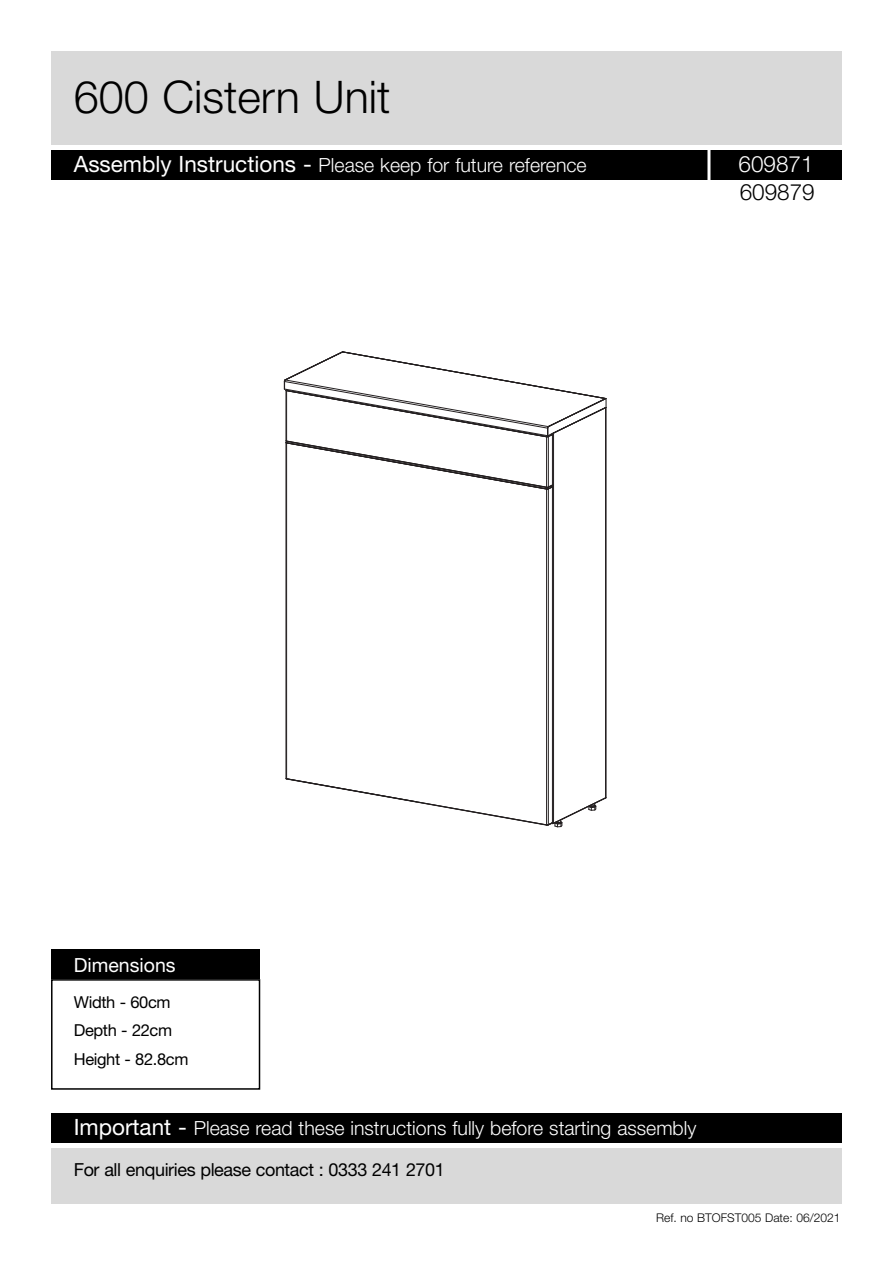
<style>
.page{position:relative;width:893px;height:1263px;background:#fff}
.page>*{position:absolute;margin:0;border:0;box-sizing:border-box;transform-origin:0 0}
.t1{font:300 45px "Helvetica Neue";color:#000}
.t2{font:300 22.5px "Helvetica Neue";color:#fff}
.t3{font:300 22.5px "Helvetica Neue";color:#000}
.t4{font:300 19.5px "Helvetica Neue";color:#fff}
.t5{font:19.5px "Helvetica Neue";color:#fff}
.t6{font:18px "Helvetica Neue";letter-spacing:-.02em;color:#000}
.t7{font:16.5px/28.5px "Helvetica Neue";letter-spacing:-.02em;color:#000}
.t8{font:300 12px "Helvetica Neue";color:#000}
.s1{font-weight:400;font-size:22.5px}
</style>
<div class="page">
<svg style="left:285px;top:490px;width:267px;height:287px"></svg>
<hr style="left:552px;top:487px;width:1px;height:336px;background:#231f20">
<hr style="left:553px;top:433px;width:1px;height:390px;background:#231f20">
<hr style="left:605px;top:407px;width:1px;height:391px;background:#231f20">
<svg style="left:283px;top:351px;width:324px;height:139px"></svg>
<svg style="left:285px;top:777px;width:322px;height:51px"></svg>
<div style="left:51px;top:51px;width:791px;height:94px;background:#d9d9d9"></div>
<div style="left:51px;top:1148px;width:791px;height:55px;background:#d9d9d9"></div>
<div style="left:51px;top:979px;width:209px;height:111px;border:2px solid #000"></div>
<div style="left:51px;top:150px;width:791px;height:30px;background:#000"></div>
<div style="left:51px;top:1113px;width:791px;height:30px;background:#000"></div>
<div style="left:51px;top:949px;width:209px;height:30px;background:#000"></div>
<hr style="left:707px;top:148px;width:3px;height:72px;background:#fff">
<h1 class="t1" style="left:74px;top:81px;width:318px">600 Cistern Unit</h1>
<p class="t4" style="left:74px;top:158px;width:514px"><span class="s1">Assembly Instructions -</span> Please keep for future reference</p>
<p class="t2" style="left:738px;top:156px;width:77px">609871</p>
<p class="t3" style="left:740px;top:184px;width:77px">609879</p>
<p class="t5" style="left:74px;top:958px;width:103px">Dimensions</p>
<p class="t7" style="left:74px;top:989px;width:116px">Width - 60cm<br>Depth - 22cm<br>Height - 82.8cm</p>
<p class="t4" style="left:74px;top:1121px;width:624px"><span class="s1">Important -</span> Please read these instructions fully before starting assembly</p>
<p class="t6" style="left:74px;top:1163px;width:373px">For all enquiries please contact : 0333 241 2701</p>
<p class="t8" style="left:656px;top:1213px;width:186px">Ref. no BTOFST005 Date: 06/2021</p>
</div>
